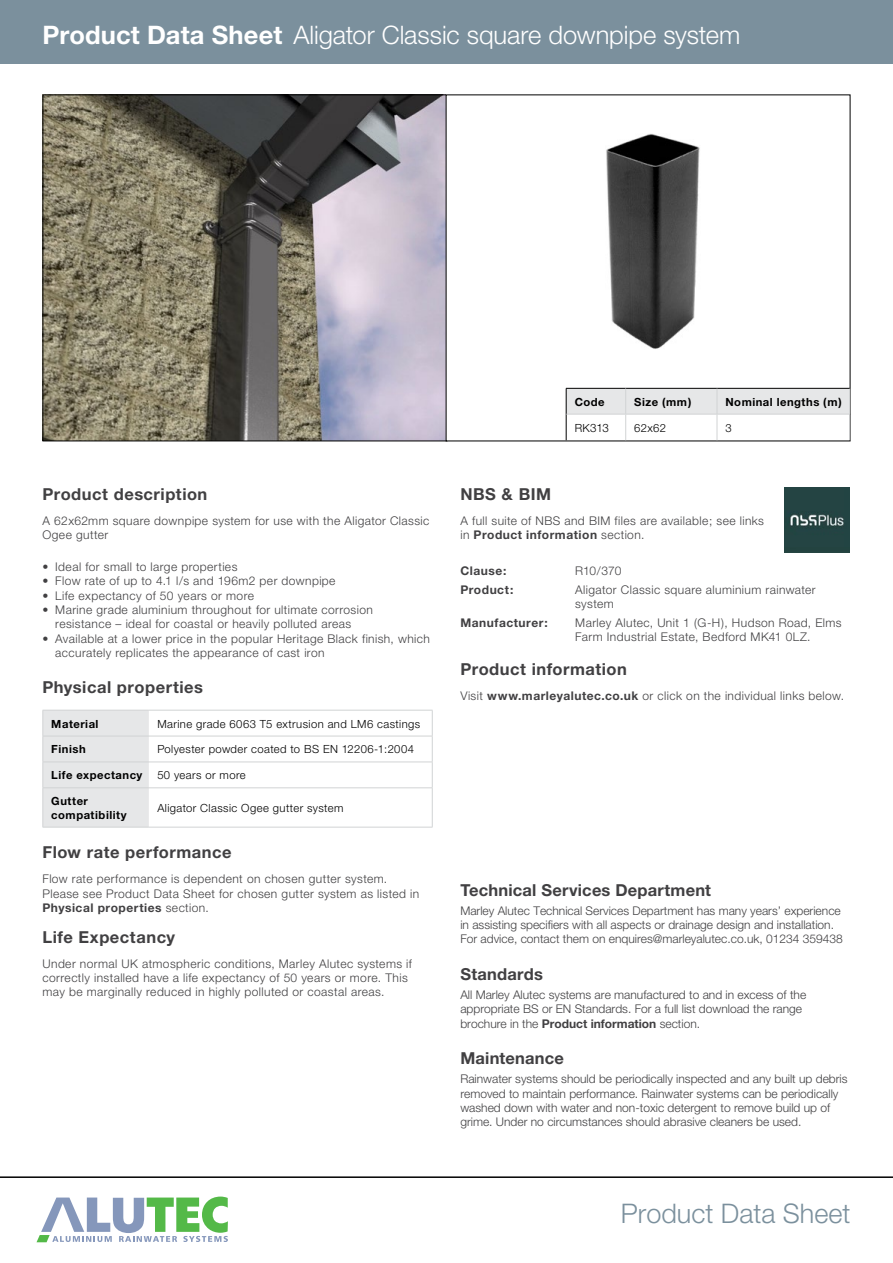
<style>
.page{position:relative;width:893px;height:1263px;background:#fff}
.page>*{position:absolute;margin:0;border:0;box-sizing:border-box;transform-origin:0 0}
.t1{font:300 27px "Helvetica Neue";color:#7b909d}
.t2{font:300 25.5px "Helvetica Neue";letter-spacing:-.005em;color:#fff}
.t3{font:700 16.5px "Helvetica Neue";letter-spacing:.025em;color:#414042}
.t4{font:300 12px/14.4px "Helvetica Neue";letter-spacing:.025em;color:#414042}
.t5{font:300 12px/14.4px "Helvetica Neue";color:#414042}
.t6{font:700 12px "Helvetica Neue";letter-spacing:.045em;color:#414042}
.t7{font:300 11.55px "Helvetica Neue";color:#000}
.t8{font:300 11.25px "Helvetica Neue";letter-spacing:.035em;color:#000}
.t9{font:700 11.25px/13.5px "Helvetica Neue";letter-spacing:.045em;color:#000}
.s1{font-weight:700}
.s2{font-size:11.25px}
</style>
<div class="page">
<div style="left:0;top:0;width:893px;height:64px;background:#7b909d"></div>
<svg style="left:37px;top:1196px;width:191px;height:46px"></svg>
<hr style="left:0;top:1176px;width:893px;height:2px;background:#000">
<img style="left:45px;top:96px;width:400px;height:343px">
<img style="left:606px;top:134px;width:94px;height:215px">
<hr style="left:149px;top:710px;width:284px;height:1px;background:#d1d3d4">
<hr style="left:149px;top:736px;width:284px;height:1px;background:#d1d3d4">
<div style="left:43px;top:710px;width:106px;height:117px;background:#e6e7e8"></div>
<hr style="left:149px;top:762px;width:284px;height:1px;background:#d1d3d4">
<svg style="left:432px;top:710px;width:1px;height:77px"></svg>
<hr style="left:43px;top:787px;width:106px;height:1px;background:#d1d3d4">
<hr style="left:43px;top:788px;width:1px;height:39px;background:#d1d3d4">
<hr style="left:149px;top:787px;width:284px;height:1px;background:#d1d3d4">
<hr style="left:432px;top:788px;width:1px;height:39px;background:#d1d3d4">
<hr style="left:43px;top:827px;width:106px;height:1px;background:#d1d3d4">
<hr style="left:149px;top:827px;width:284px;height:1px;background:#d1d3d4">
<img style="left:784px;top:487px;width:66px;height:66px">
<svg style="left:566px;top:388px;width:284px;height:52px"></svg>
<h2 class="t2" style="left:43px;top:19px;width:699px"><span class="s1">Product Data Sheet</span> Aligator Classic square downpipe system</h2>
<h3 class="t3" style="left:43px;top:484px;width:166px">Product description</h3>
<p class="t4" style="left:43px;top:513px;width:388px">A 62x62mm square downpipe system for use with the Aligator Classic<br>Ogee gutter</p>
<p class="t4" style="left:43px;top:559px;width:196px">• Ideal for small to large properties</p>
<p class="t4" style="left:43px;top:573px;width:294px">• Flow rate of up to 4.1 l/s and 196m2 per downpipe</p>
<p class="t4" style="left:43px;top:588px;width:213px">• Life expectancy of 50 years or more</p>
<p class="t4" style="left:55px;top:602px;width:319px;text-indent:-13px">• Marine grade aluminium throughout for ultimate corrosion resistance – ideal for coastal or heavily polluted areas</p>
<p class="t4" style="left:55px;top:631px;width:376px;text-indent:-13px">• Available at a lower price in the popular Heritage Black finish, which accurately replicates the appearance of cast iron</p>
<h3 class="t3" style="left:43px;top:677px;width:162px">Physical properties</h3>
<p class="t9" style="left:51px;top:716px;width:49px">Material</p>
<p class="t8" style="left:157px;top:717px;width:264px">Marine grade 6063 T5 extrusion and LM6 castings</p>
<p class="t9" style="left:51px;top:742px;width:36px">Finish</p>
<p class="t8" style="left:157px;top:742px;width:258px">Polyester powder coated to BS EN 12206-1:2004</p>
<p class="t9" style="left:51px;top:768px;width:93px">Life expectancy</p>
<p class="t8" style="left:157px;top:768px;width:90px">50 years or more</p>
<p class="t9" style="left:51px;top:794px;width:77px">Gutter compatibility</p>
<p class="t8" style="left:157px;top:801px;width:188px">Aligator Classic Ogee gutter system</p>
<h3 class="t3" style="left:43px;top:842px;width:191px">Flow rate performance</h3>
<p class="t4" style="left:43px;top:871px;width:378px">Flow rate performance is dependent on chosen gutter system.<br>Please see Product Data Sheet for chosen gutter system as listed in<br><span class="s1">Physical properties</span> section.</p>
<h3 class="t3" style="left:43px;top:926px;width:134px">Life Expectancy</h3>
<p class="t4" style="left:43px;top:956px;width:371px">Under normal UK atmospheric conditions, Marley Alutec systems if correctly installed have a life expectancy of 50 years or more. This may be marginally reduced in highly polluted or coastal areas.</p>
<p class="t9" style="left:575px;top:395px;width:31px">Code</p>
<p class="t9" style="left:634px;top:395px;width:59px">Size (mm)</p>
<p class="t9" style="left:725px;top:395px;width:118px">Nominal lengths (m)</p>
<p class="t7" style="left:575px;top:421px;width:36px"><span class="s2">RK</span>313</p>
<p class="t8" style="left:634px;top:421px;width:33px">62x62</p>
<p class="t8" style="left:725px;top:421px;width:8px">3</p>
<h3 class="t3" style="left:460px;top:484px;width:92px">NBS &amp; BIM</h3>
<p class="t4" style="left:460px;top:513px;width:305px">A full suite of NBS and BIM files are available; see links in <span class="s1">Product information</span> section.</p>
<p class="t6" style="left:460px;top:563px;width:48px">Clause:</p>
<p class="t4" style="left:575px;top:563px;width:48px">R10/370</p>
<p class="t6" style="left:460px;top:582px;width:55px">Product:</p>
<p class="t4" style="left:575px;top:582px;width:242px">Aligator Classic square aluminium rainwater system</p>
<p class="t6" style="left:460px;top:615px;width:89px">Manufacturer:</p>
<p class="t4" style="left:575px;top:615px;width:268px">Marley Alutec, Unit 1 (G-H), Hudson Road, Elms<br>Farm Industrial Estate, Bedford MK41 0LZ.</p>
<h3 class="t3" style="left:460px;top:659px;width:168px">Product information</h3>
<p class="t4" style="left:460px;top:689px;width:385px">Visit <span class="s1">www.marleyalutec.co.uk</span> or click on the individual links below.</p>
<h3 class="t3" style="left:460px;top:880px;width:252px">Technical Services Department</h3>
<p class="t5" style="left:460px;top:903px;width:384px">Marley Alutec Technical Services Department has many years’ experience in assisting specifiers with all aspects or drainage design and installation.<br>For advice, contact them on enquires@marleyalutec.co.uk, 01234 359438</p>
<h3 class="t3" style="left:460px;top:964px;width:84px">Standards</h3>
<p class="t5" style="left:460px;top:987px;width:347px">All Marley Alutec systems are manufactured to and in excess of the appropriate BS or EN Standards. For a full list download the range brochure in the <span class="s1">Product information</span> section.</p>
<h3 class="t3" style="left:460px;top:1048px;width:105px">Maintenance</h3>
<p class="t5" style="left:460px;top:1071px;width:389px">Rainwater systems should be periodically inspected and any built up debris removed to maintain performance. Rainwater systems can be periodically washed down with water and non-toxic detergent to remove build up of grime. Under no circumstances should abrasive cleaners be used.</p>
<h1 class="t1" style="left:621px;top:1197px;width:231px">Product Data Sheet</h1>
</div>
